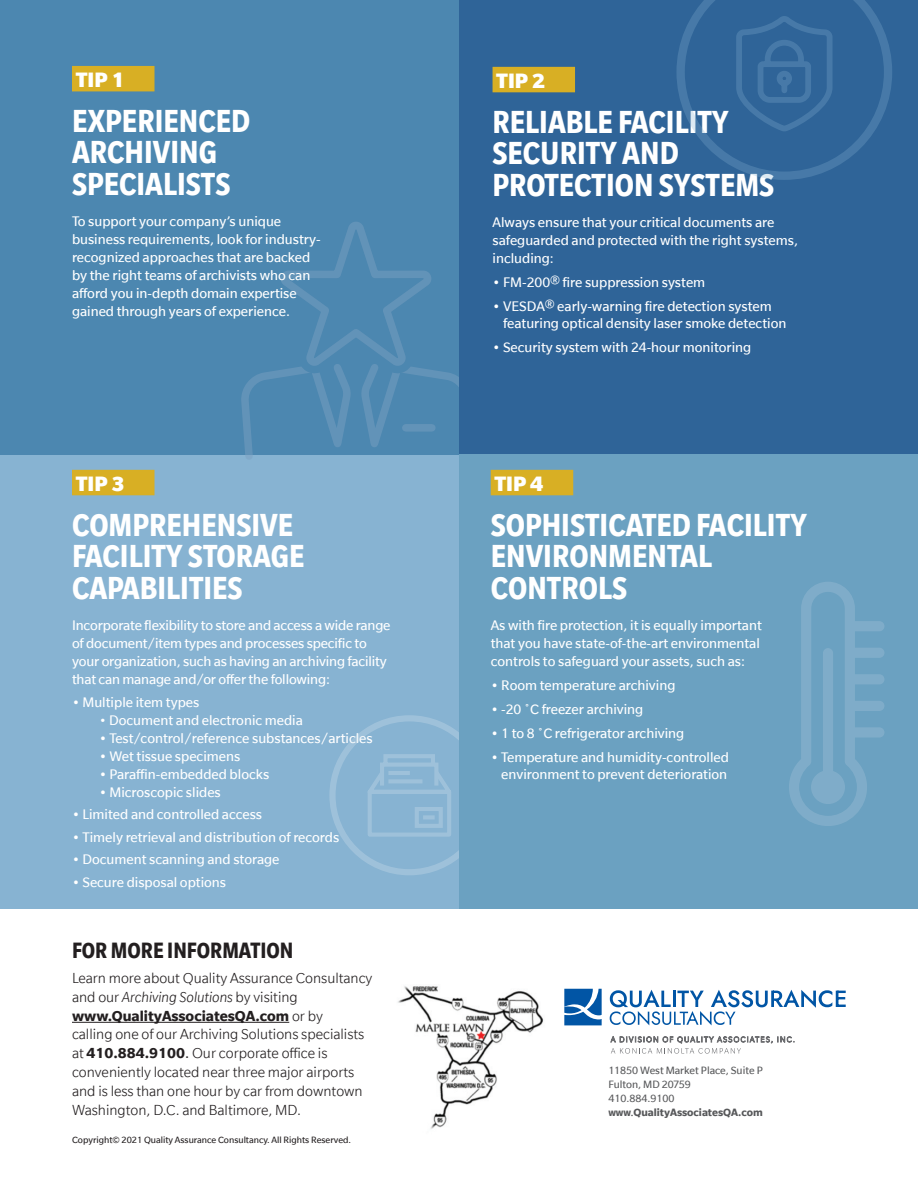
<style>
.page{position:relative;width:918px;height:1188px;background:#fff}
.page>*{position:absolute;margin:0;border:0;box-sizing:border-box;transform-origin:0 0}
.tip_headline{font:700 condensed 34.5px/31.5px "Slate";color:#fff}
.blue_hdr{font:700 condensed 24px "Slate";color:#231f20}
.tip_no{font:900 22.5px "Slate";color:#fff}
.text{font:300 15.75px/18.9px "Slate";color:#231f20}
.text-2{font:15px/18px "Slate";color:#fff}
.bullets{font:15px/16.5px "Slate";color:#fff}
.bullets_2{font:15px "Slate";color:#fff}
.Sub_Header{font:11.55px/14.1px "Slate";color:#57585a}
.text-3{font:9.9px "Slate";color:#231f20}
.s1{font-weight:300}
.s2{font-style:italic}
.s3{font-weight:700}
.s4{font-weight:400}
.s5{font-weight:700;font-stretch:condensed}
</style>
<div class="page">
<div style="left:0;top:455px;width:459px;height:454px;background:#87b3d2"></div>
<div style="left:0;top:0;width:459px;height:454px;background:#4c87b0"></div>
<svg style="left:240px;top:222px;width:232px;height:233px"></svg>
<img style="left:398px;top:986px;width:146px;height:143px">
<div style="left:459px;top:0;width:459px;height:454px;background:#2f6498"></div>
<div style="left:72px;top:470px;width:82px;height:25px;background:#d8af24"></div>
<hr style="left:72px;top:1022px;width:217px;height:1px;background:#231f20">
<svg style="left:610px;top:990px;width:236px;height:35px"></svg>
<svg style="left:611px;top:1037px;width:184px;height:17px"></svg>
<svg style="left:564px;top:989px;width:38px;height:36px"></svg>
<div style="left:72px;top:66px;width:82px;height:25px;background:#d8af24"></div>
<div style="left:493px;top:67px;width:82px;height:25px;background:#d8af24"></div>
<svg style="left:676px;top:0;width:216px;height:180px"></svg>
<div style="left:329px;top:715px;width:160px;height:160px;border:6px solid #dce8f1;border-radius:50%"></div>
<svg style="left:367px;top:754px;width:84px;height:83px"></svg>
<hr style="left:423px;top:815px;width:12px;height:4px;background:#9ec1da">
<hr style="left:388px;top:771px;width:22px;height:4px;background:#9ec1da">
<hr style="left:388px;top:779px;width:34px;height:4px;background:#9ec1da">
<div style="left:459px;top:455px;width:459px;height:454px;background:#6ba1c1"></div>
<svg style="left:789px;top:582px;width:78px;height:244px"></svg>
<div style="left:823px;top:648px;width:10px;height:144px;background:#7facc9;border-radius:5px"></div>
<div style="left:847px;top:621px;width:37px;height:10px;background:#7facc9;border-radius:5px"></div>
<div style="left:847px;top:648px;width:37px;height:10px;background:#7facc9;border-radius:5px"></div>
<div style="left:847px;top:674px;width:37px;height:10px;background:#7facc9;border-radius:5px"></div>
<div style="left:847px;top:701px;width:37px;height:10px;background:#7facc9;border-radius:5px"></div>
<div style="left:847px;top:727px;width:37px;height:11px;background:#7facc9;border-radius:5px"></div>
<div style="left:491px;top:470px;width:82px;height:25px;background:#d8af24"></div>
<p class="tip_no" style="left:76px;top:68px;width:51px">TIP 1</p>
<p class="tip_headline" style="left:72px;top:105px;width:180px">EXPERIENCED<br>ARCHIVING<br>SPECIALISTS</p>
<p class="text-2" style="left:72px;top:213px;width:250px">To support your company’s unique business requirements, look for industry&shy;recognized approaches that are backed by the right teams of archivists who can afford you in-depth domain expertise gained through years of experience.</p>
<p class="tip_no" style="left:76px;top:471px;width:51px">TIP 3</p>
<p class="tip_headline" style="left:72px;top:509px;width:234px">COMPREHENSIVE<br>FACILITY STORAGE<br>CAPABILITIES</p>
<p class="text-2" style="left:72px;top:616px;width:320px">Incorporate flexibility to store and access a wide range of document/item types and processes specific to your organization, such as having an archiving facility that can manage and/or offer the following:</p>
<p class="bullets" style="left:72px;top:694px;width:129px">• Multiple item types</p>
<p class="bullets_2" style="left:99px;top:712px;width:205px"><span class="s1">•</span> Document and electronic media</p>
<p class="bullets_2" style="left:99px;top:730px;width:275px">• Test/control/reference substances/articles</p>
<p class="bullets_2" style="left:99px;top:748px;width:143px">• Wet tissue specimens</p>
<p class="bullets_2" style="left:99px;top:766px;width:172px">• Paraffin-embedded blocks</p>
<p class="bullets_2" style="left:99px;top:784px;width:123px">• Microscopic slides</p>
<p class="bullets" style="left:72px;top:806px;width:191px">• Limited and controlled access</p>
<p class="bullets" style="left:72px;top:829px;width:269px">• Timely retrieval and distribution of records</p>
<p class="bullets" style="left:72px;top:851px;width:209px">• Document scanning and storage</p>
<p class="bullets" style="left:72px;top:874px;width:156px">• Secure disposal options</p>
<p class="blue_hdr" style="left:72px;top:938px;width:223px">FOR MORE INFORMATION</p>
<p class="text" style="left:72px;top:968px;width:302px">Learn more about Quality Assurance Consultancy and our <span class="s2">Archiving Solutions</span> by visiting <span class="s3">www.QualityAssociatesQA.com</span> or by<br>calling one of our Archiving Solutions specialists at <span class="s3">410.884.9100</span><span class="s4">.</span> Our corporate office is conveniently located near three major airports and is less than one hour by car from downtown Washington, D.C. and Baltimore, MD.</p>
<p class="text-3" style="left:72px;top:1134px;width:281px">Copyright© 2021 Quality Assurance Consultancy. All Rights Reserved.</p>
<p class="tip_no" style="left:496px;top:68px;width:51px">TIP 2</p>
<p class="tip_headline" style="left:493px;top:106px;width:283px">RELIABLE FACILITY<br>SECURITY AND<br>PROTECTION SYSTEMS</p>
<p class="text-2" style="left:493px;top:213px;width:307px">Always ensure that your critical documents are safeguarded and protected with the right systems, including:</p>
<p class="bullets" style="left:493px;top:274px;width:214px">• FM-200® fire suppression system</p>
<p class="bullets" style="left:503px;top:298px;width:285px;text-indent:-10px">• VESDA® early-warning fire detection system featuring optical density laser smoke detection</p>
<p class="bullets" style="left:493px;top:339px;width:260px">• Security system with 24-hour monitoring</p>
<p class="tip_no" style="left:495px;top:471px;width:51px">TIP 4</p>
<p class="tip_headline" style="left:491px;top:509px;width:318px">SOPHISTICATED FACILITY<br>ENVIRONMENTAL<br>CONTROLS</p>
<p class="text-2" style="left:491px;top:616px;width:273px">As with fire protection, it is equally important that you have state-of-the-art environmental controls to safeguard your assets, such as:</p>
<p class="bullets" style="left:491px;top:677px;width:186px">• Room temperature archiving</p>
<p class="bullets" style="left:491px;top:701px;width:154px">• -20 ˚C freezer archiving</p>
<p class="bullets" style="left:491px;top:725px;width:195px">• 1 to 8 ˚C refrigerator archiving</p>
<p class="bullets" style="left:491px;top:749px;width:240px;text-align:center">• Temperature and humidity-controlled environment to prevent deterioration</p>
<p class="Sub_Header" style="left:608px;top:1063px;width:156px">11850 West Market Place, Suite P<br>Fulton, MD 20759<br>410.884.9100 <span class="s5">www.</span><span class="s3">QualityAssociatesQA.com</span></p>
</div>
